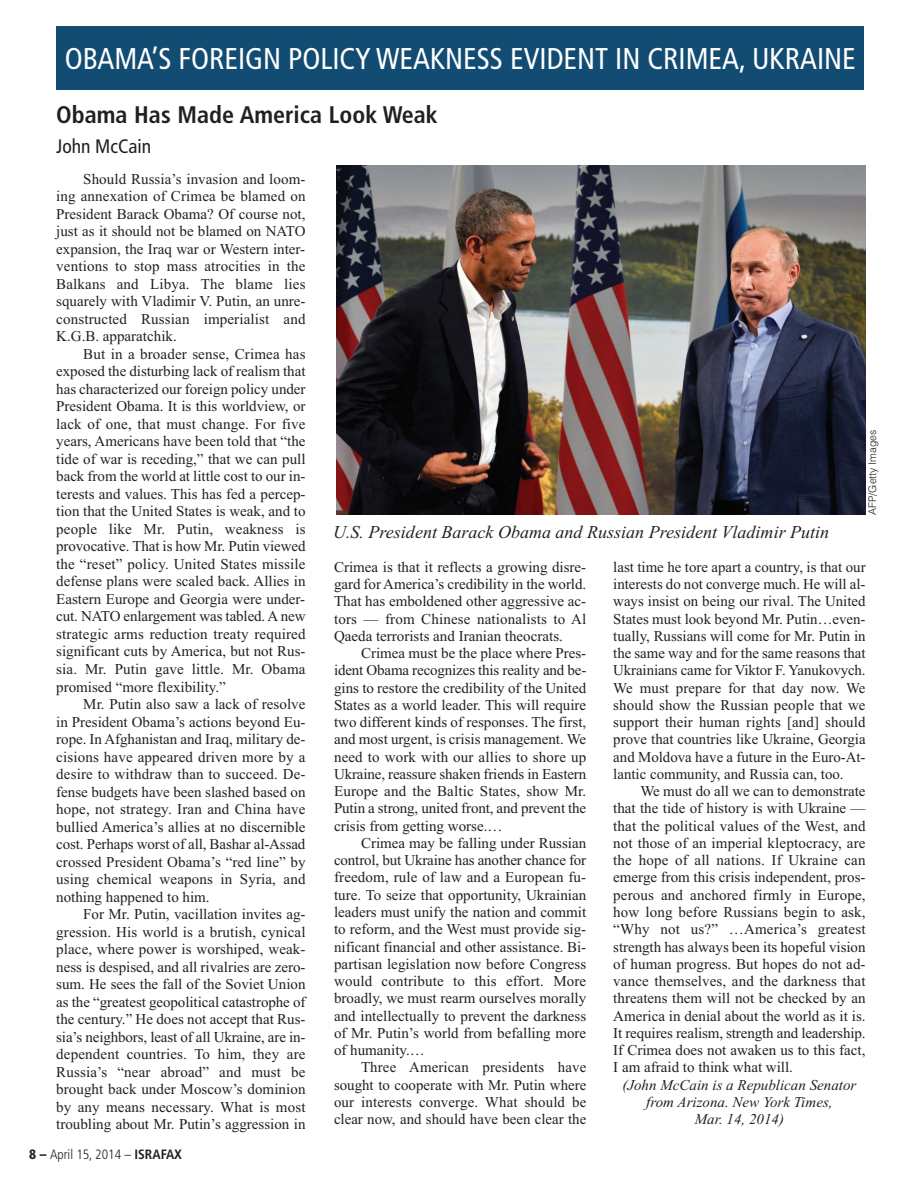
<style>
.page{position:relative;width:919px;height:1188px;background:#fff}
.page>*{position:absolute;margin:0;border:0;box-sizing:border-box;transform-origin:0 0}
.t1{font:condensed 30px "Frutiger LT Std";color:#fff}
.t2{font:700 condensed 24px "Frutiger LT Std";color:#231f20}
.t3{font:condensed 19.5px "Frutiger LT Std";color:#231f20}
.t4{font:italic 18px "Times New Roman";color:#231f20}
.t5{font:15px/17.2px "Times New Roman";color:#231f20;text-align:justify}
.t6{font:italic 15px/17.2px "Times New Roman";color:#231f20;text-align:center}
.t7{font:300 condensed 13.5px "Frutiger LT Std";color:#231f20}
.t8{font:300 10.5px "Helvetica LT Std";color:#231f20}
.s1{font-weight:900}
.s2{font-weight:700}
</style>
<div class="page">
<div style="left:57px;top:27px;width:806px;height:63px;background:#124c73"></div>
<img style="left:336px;top:166px;width:529px;height:348px">
<h1 class="t1" style="left:65px;top:41px;width:792px">OBAMA’S FOREIGN POLICY WEAKNESS EVIDENT IN CRIMEA, UKRAINE</h1>
<h2 class="t2" style="left:56px;top:105px;width:383px">Obama Has Made America Look Weak</h2>
<h3 class="t3" style="left:56px;top:134px;width:97px">John McCain</h3>
<p class="t5" style="left:56px;top:171px;width:251px;text-indent:27px">Should Russia’s invasion and loom&shy;ing annexation of Crimea be blamed on President Barack Obama? Of course not, just as it should not be blamed on NATO expansion, the Iraq war or Western inter&shy;ventions to stop mass atrocities in the Balkans and Libya. The blame lies squarely with Vladimir V. Putin, an unre&shy;constructed Russian imperialist and K.G.B. apparatchik.</p>
<p class="t5" style="left:56px;top:346px;width:251px;text-indent:27px">But in a broader sense, Crimea has exposed the disturbing lack of realism that has characterized our foreign policy under President Obama. It is this worldview, or lack of one, that must change. For five years, Americans have been told that “the tide of war is receding,” that we can pull back from the world at little cost to our in&shy;terests and values. This has fed a percep&shy;tion that the United States is weak, and to people like Mr. Putin, weakness is provocative. That is how Mr. Putin viewed the “reset” policy. United States missile defense plans were scaled back. Allies in Eastern Europe and Georgia were under&shy;cut. NATO enlargement was tabled. A new strategic arms reduction treaty required significant cuts by America, but not Rus&shy;sia. Mr. Putin gave little. Mr. Obama promised “more flexibility.”</p>
<p class="t5" style="left:56px;top:696px;width:251px;text-indent:27px">Mr. Putin also saw a lack of resolve in President Obama’s actions beyond Eu&shy;rope. In Afghanistan and Iraq, military de&shy;cisions have appeared driven more by a desire to withdraw than to succeed. De&shy;fense budgets have been slashed based on hope, not strategy. Iran and China have bullied America’s allies at no discernible cost. Perhaps worst of all, Bashar al-Assad crossed President Obama’s “red line” by using chemical weapons in Syria, and nothing happened to him.</p>
<p class="t5" style="left:56px;top:907px;width:251px;text-indent:27px">For Mr. Putin, vacillation invites ag&shy;gression. His world is a brutish, cynical place, where power is worshiped, weak&shy;ness is despised, and all rivalries are zero&shy;sum. He sees the fall of the Soviet Union as the “greatest geopolitical catastrophe of the century.” He does not accept that Rus&shy;sia’s neighbors, least of all Ukraine, are in&shy;dependent countries. To him, they are Russia’s “near abroad” and must be brought back under Moscow’s dominion by any means necessary. What is most troubling about Mr. Putin’s aggression in</p>
<p class="t8" style="left:866px;top:515px;width:87px;rotate:-90deg">AFP/Getty Images</p>
<p class="t4" style="left:333px;top:526px;width:497px">U.S. President Barack Obama and Russian President Vladimir Putin</p>
<p class="t5" style="left:334px;top:559px;width:254px">Crimea is that it reflects a growing disre&shy;gard for America’s credibility in the world.<br>That has emboldened other aggressive ac&shy;tors — from Chinese nationalists to Al Qaeda terrorists and Iranian theocrats.</p>
<p class="t5" style="left:334px;top:646px;width:254px;text-indent:27px">Crimea must be the place where Pres&shy;ident Obama recognizes this reality and be&shy;gins to restore the credibility of the United States as a world leader. This will require two different kinds of responses. The first, and most urgent, is crisis management. We need to work with our allies to shore up Ukraine, reassure shaken friends in Eastern Europe and the Baltic States, show Mr.<br>Putin a strong, united front, and prevent the crisis from getting worse.…</p>
<p class="t5" style="left:334px;top:835px;width:254px;text-indent:27px">Crimea may be falling under Russian control, but Ukraine has another chance for freedom, rule of law and a European fu&shy;ture. To seize that opportunity, Ukrainian leaders must unify the nation and commit to reform, and the West must provide sig&shy;nificant financial and other assistance. Bi&shy;partisan legislation now before Congress would contribute to this effort. More broadly, we must rearm ourselves morally and intellectually to prevent the darkness of Mr. Putin’s world from befalling more of humanity.…</p>
<p class="t5" style="left:334px;top:1060px;width:254px;text-indent:27px">Three American presidents have sought to cooperate with Mr. Putin where our interests converge. What should be clear now, and should have been clear the</p>
<p class="t5" style="left:613px;top:559px;width:254px">last time he tore apart a country, is that our interests do not converge much. He will al&shy;ways insist on being our rival. The United States must look beyond Mr. Putin…even&shy;tually, Russians will come for Mr. Putin in the same way and for the same reasons that Ukrainians came for Viktor F. Yanukovych.<br>We must prepare for that day now. We should show the Russian people that we support their human rights [and] should prove that countries like Ukraine, Georgia and Moldova have a future in the Euro-At&shy;lantic community, and Russia can, too.</p>
<p class="t5" style="left:613px;top:784px;width:254px;text-indent:27px">We must do all we can to demonstrate that the tide of history is with Ukraine — that the political values of the West, and not those of an imperial kleptocracy, are the hope of all nations. If Ukraine can emerge from this crisis independent, pros&shy;perous and anchored firmly in Europe, how long before Russians begin to ask, “Why not us?” …America’s greatest strength has always been its hopeful vision of human progress. But hopes do not ad&shy;vance themselves, and the darkness that threatens them will not be checked by an America in denial about the world as it is.<br>It requires realism, strength and leadership.<br>If Crimea does not awaken us to this fact, I am afraid to think what will.</p>
<p class="t6" style="left:622px;top:1077px;width:235px">(John McCain is a Republican Senator from Arizona. New York Times,<br>Mar. 14, 2014)</p>
<p class="t7" style="left:29px;top:1146px;width:154px"><span class="s1">8 –</span> April 15, 2014 – <span class="s2">ISRAFAX</span></p>
</div>
